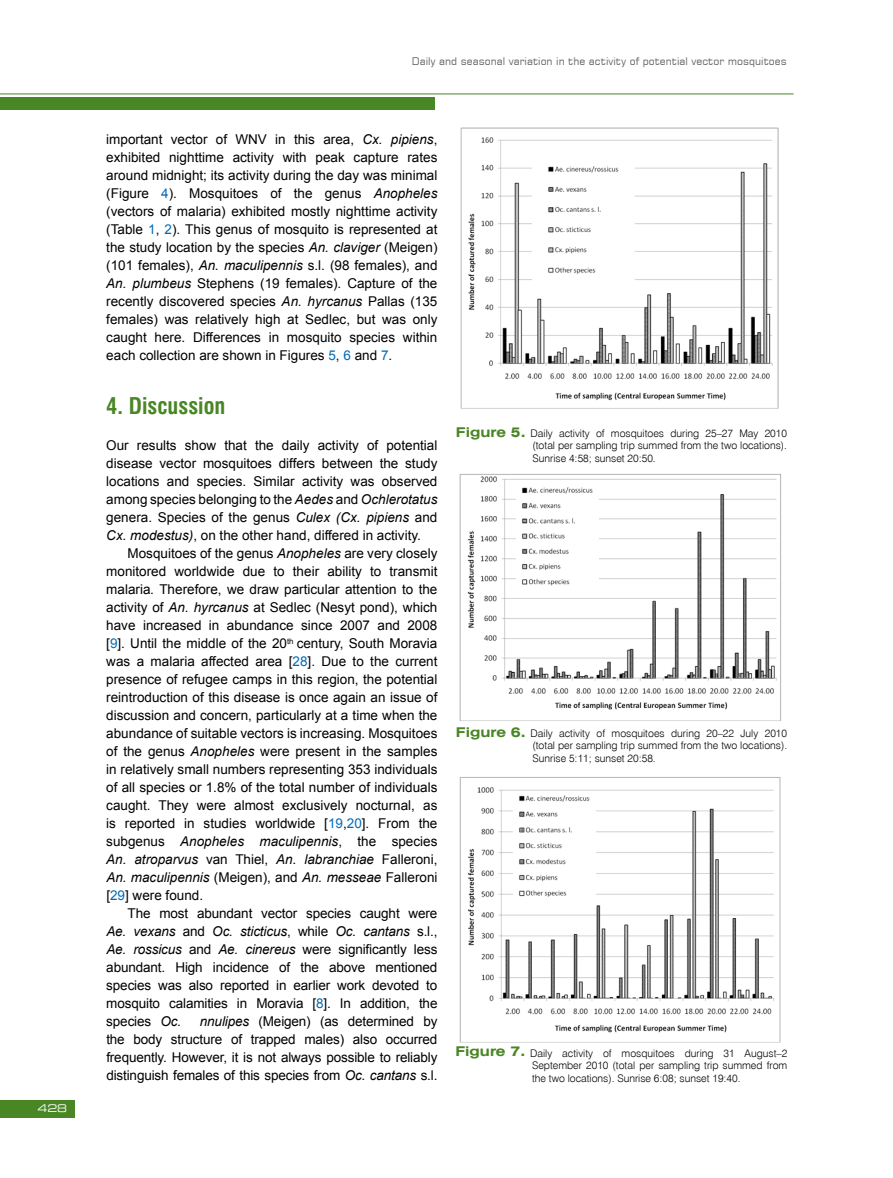
<style>
.page{position:relative;width:893px;height:1178px;background:#fff}
.page>*{position:absolute;margin:0;border:0;box-sizing:border-box;transform-origin:0 0}
.t1{font:700 22.5px "Swis 721 Cn EU";color:#498624}
.t2{font:13.5px/18px "Arial";color:#000;text-align:justify}
.t3{font:10.5px/12.6px "Swis 721 Lt EU";color:#000;text-align:justify}
.t4{font:10.5px "Square 721 EU";color:#68676c}
.t5{font:10.5px "Square 721 Ex EU";color:#fff}
.s1{font-style:italic}
.s2{color:#006bb7}
.s3{font-family:"Swis 721 Ex EU";font-weight:700;font-size:13.5px;color:#498624}
</style>
<div class="page">
<div style="left:0;top:97px;width:435px;height:12px;background:#498624"></div>
<div style="left:0;top:1100px;width:75px;height:17px;background:#498624"></div>
<hr style="left:0;top:94px;width:794px;height:1px;background:#498624">
<img style="left:460px;top:127px;width:319px;height:282px">
<img style="left:459px;top:474px;width:322px;height:247px">
<img style="left:459px;top:777px;width:322px;height:266px">
<p class="t5" style="left:37px;top:1102px;width:31px">428</p>
<p class="t4" style="left:412px;top:54px;width:376px">Daily and seasonal variation in the activity of potential vector mosquitoes</p>
<p class="t2" style="left:106px;top:130px;width:333px">important vector of WNV in this area, <span class="s1">Cx. pipiens</span>, exhibited nighttime activity with peak capture rates around midnight; its activity during the day was minimal (Figure <span class="s2">4</span>). Mosquitoes of the genus <span class="s1">Anopheles </span>(vectors of malaria) exhibited mostly nighttime activity (Table <span class="s2">1</span>, <span class="s2">2</span>). This genus of mosquito is represented at the study location by the species <span class="s1">An. claviger</span> (Meigen) (101 females), <span class="s1">An. maculipennis</span> s.l. (98 females), and <span class="s1">An. plumbeus</span> Stephens (19 females). Capture of the recently discovered species <span class="s1">An. hyrcanus</span> Pallas (135 females) was relatively high at Sedlec, but was only caught here. Differences in mosquito species within each collection are shown in Figures <span class="s2">5</span>, <span class="s2">6</span> and <span class="s2">7</span>.</p>
<h1 class="t1" style="left:106px;top:392px;width:121px">4. Discussion</h1>
<p class="t2" style="left:106px;top:436px;width:333px">Our results show that the daily activity of potential disease vector mosquitoes differs between the study locations and species. Similar activity was observed among species belonging to the <span class="s1">Aedes</span> and <span class="s1">Ochlerotatus </span>genera. Species of the genus <span class="s1">Culex (Cx. pipiens</span> and <span class="s1">Cx. modestus)</span>, on the other hand, differed in activity.</p>
<p class="t2" style="left:106px;top:544px;width:333px;text-indent:21px">Mosquitoes of the genus <span class="s1">Anopheles</span> are very closely monitored worldwide due to their ability to transmit malaria<span class="s1">.</span> Therefore, we draw particular attention to the activity of <span class="s1">An. hyrcanus</span> at Sedlec (Nesyt pond), which have increased in abundance since 2007 and 2008 [<span class="s2">9</span>]. Until the middle of the 20<sup>th</sup> century, South Moravia was a malaria affected area [<span class="s2">28</span>]. Due to the current presence of refugee camps in this region, the potential reintroduction of this disease is once again an issue of discussion and concern, particularly at a time when the abundance of suitable vectors is increasing. Mosquitoes of the genus <span class="s1">Anopheles</span> were present in the samples in relatively small numbers representing 353 individuals of all species or 1.8% of the total number of individuals caught. They were almost exclusively nocturnal, as is reported in studies worldwide [<span class="s2">19</span>,<span class="s2">20</span>]. From the subgenus <span class="s1">Anopheles maculipennis</span>, the species <span class="s1">An. atroparvus</span> van Thiel, <span class="s1">An. labranchiae</span> Falleroni, <span class="s1">An. maculipennis</span> (Meigen), and <span class="s1">An. messeae</span> Falleroni [<span class="s2">29</span>] were found.</p>
<p class="t2" style="left:106px;top:904px;width:333px;text-indent:21px">The most abundant vector species caught were <span class="s1">Ae. vexans</span> and <span class="s1">Oc. sticticus</span>, while <span class="s1">Oc. cantans</span> s.l., <span class="s1">Ae. rossicus</span> and <span class="s1">Ae. cinereus</span> were significantly less abundant. High incidence of the above mentioned species was also reported in earlier work devoted to mosquito calamities in Moravia [<span class="s2">8</span>]. In addition, the species <span class="s1">Oc.</span></p>
<p class="t2" style="left:106px;top:1012px;width:333px;text-indent:94px"><span class="s1">nnulipes</span> (Meigen) (as determined by the body structure of trapped males) also occurred frequently. However, it is not always possible to reliably distinguish females of this species from <span class="s1">Oc. cantans</span> s.l.</p>
<p class="t3" style="left:532px;top:427px;width:256px;text-indent:-77px"><span class="s3">Figure 5.</span> Daily activity of mosquitoes during 25–27 May 2010 (total per sampling trip summed from the two locations).<br>Sunrise 4:58; sunset 20:50.</p>
<p class="t3" style="left:532px;top:727px;width:256px;text-indent:-77px"><span class="s3">Figure 6.</span> Daily activity of mosquitoes during 20–22 July 2010 (total per sampling trip summed from the two locations).<br>Sunrise 5:11; sunset 20:58.</p>
<p class="t3" style="left:532px;top:1047px;width:257px;text-indent:-77px"><span class="s3">Figure 7.</span> Daily activity of mosquitoes during 31 August–2<br>September 2010 (total per sampling trip summed from the two locations). Sunrise 6:08; sunset 19:40.</p>
</div>
